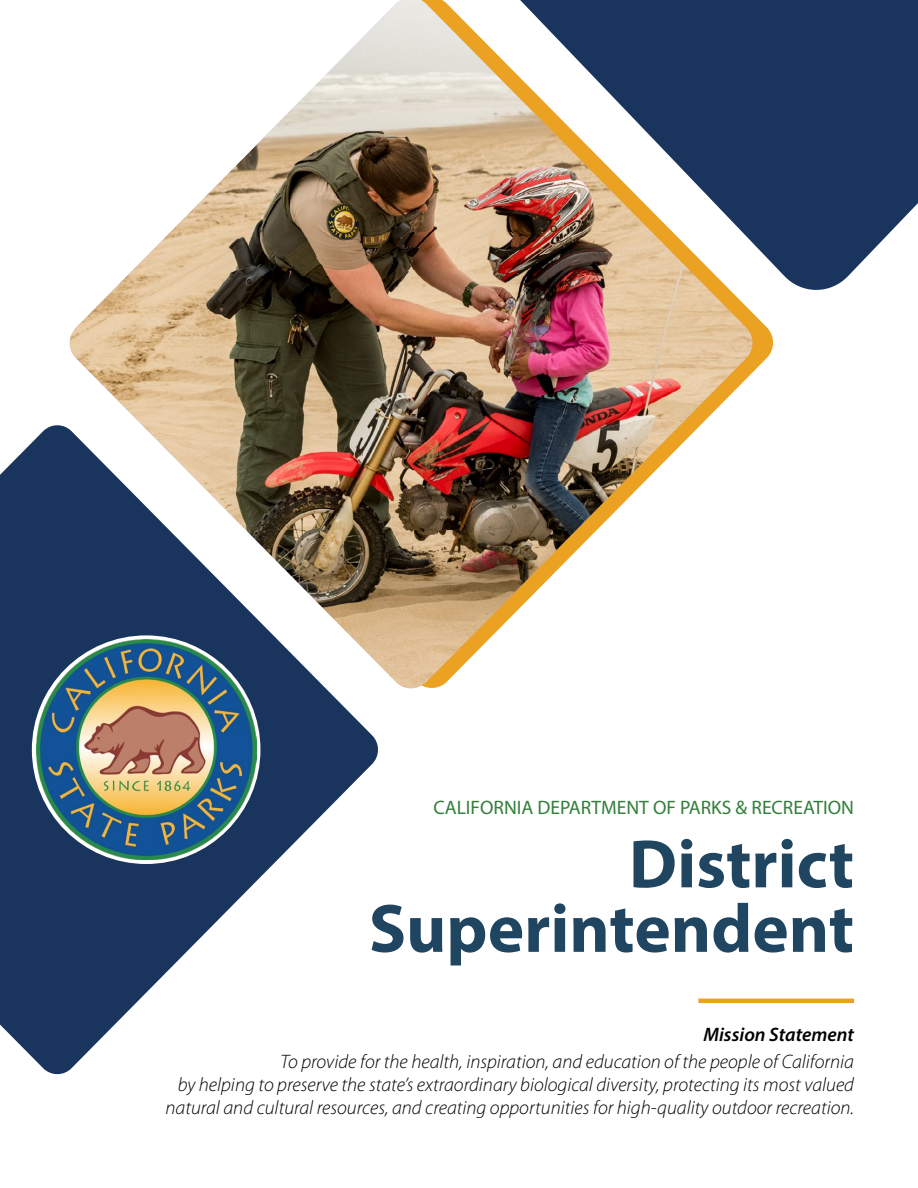
<style>
.page{position:relative;width:918px;height:1188px;background:#fff}
.page>*{position:absolute;margin:0;border:0;box-sizing:border-box;transform-origin:0 0}
.t1{font:700 69px/64.5px "Myriad Pro";color:#1f4561;text-align:right}
.t2{font:italic 300 19.5px/23.4px "Myriad Pro";color:#000;text-align:right}
.t3{font:19.5px "Myriad Pro";color:#337e3a}
.t4{font:italic 600 19.5px "Myriad Pro";color:#000}
</style>
<div class="page">
<svg style="left:0;top:425px;width:378px;height:650px;fill:#19355d"></svg>
<svg style="left:754px;top:0;width:164px;height:290px;background:#2f486c"></svg>
<svg style="left:0;top:535px;width:8px;height:540px;background:#2c466a"></svg>
<img style="left:68px;top:0;width:686px;height:689px">
<img style="left:36px;top:640px;width:220px;height:220px">
<hr style="left:698px;top:999px;width:156px;height:4px;background:#eba222">
<p class="t3" style="left:433px;top:795px;width:422px">CALIFORNIA DEPARTMENT OF PARKS &amp; RECREATION</p>
<h1 class="t1" style="left:369px;top:830px;width:487px">District<br>Superintendent</h1>
<p class="t4" style="left:703px;top:1022px;width:152px">Mission Statement</p>
<p class="t2" style="left:166px;top:1049px;width:690px">To provide for the health, inspiration, and education of the people of California<br>by helping to preserve the state’s extraordinary biological diversity, protecting its most valued natural and cultural resources, and creating opportunities for high-quality outdoor recreation.</p>
</div>
